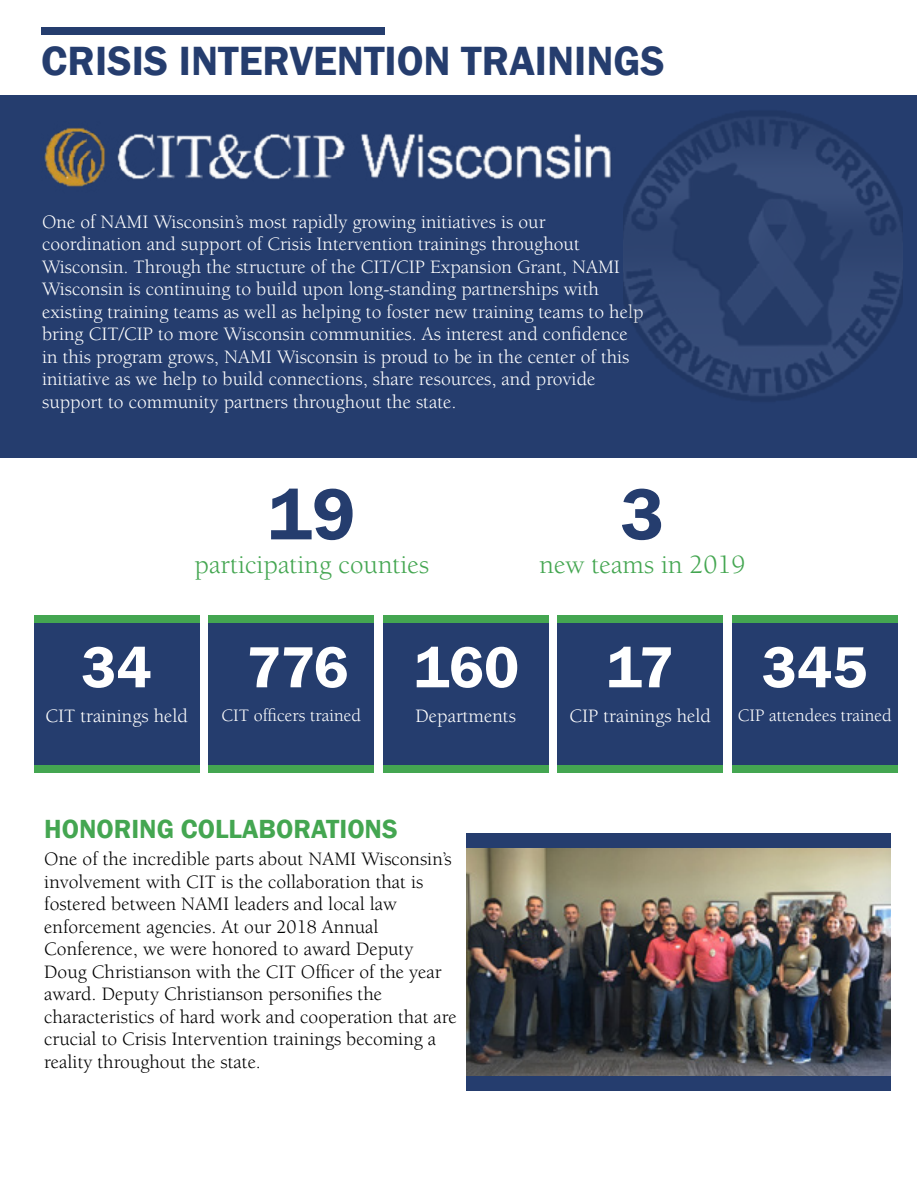
<style>
.page{position:relative;width:918px;height:1188px;background:#fff}
.page>*{position:absolute;margin:0;border:0;box-sizing:border-box;transform-origin:0 0}
.t1{font:600 75px "Franklin Gothic";color:#253d6e}
.t2{font:600 60px "Franklin Gothic";letter-spacing:-.005em;color:#fff}
.t3{font:600 42px "Franklin Gothic";color:#253d6e}
.t4{font:27px "Berkeley Std";color:#44a651}
.t5{font:600 27px "Franklin Gothic";color:#44a651}
.t6{font:19.5px/22.5px "Berkeley Std";color:#fff}
.t7{font:19.5px/22.5px "Berkeley Std";color:#000101}
.t8{font:18px "Berkeley Std";color:#fff}
</style>
<div class="page">
<div style="left:467px;top:834px;width:424px;height:257px;background:#253d6e"></div>
<img style="left:467px;top:849px;width:424px;height:227px">
<div style="left:1px;top:95px;width:916px;height:363px;background:#253d6e"></div>
<div style="left:41px;top:27px;width:344px;height:7px;background:#253d6e"></div>
<div style="left:208px;top:616px;width:166px;height:156px;background:#253d6e"></div>
<img style="left:44px;top:128px;width:567px;height:59px">
<img style="left:623px;top:111px;width:279px;height:289px">
<div style="left:383px;top:616px;width:166px;height:156px;background:#253d6e"></div>
<div style="left:558px;top:616px;width:165px;height:156px;background:#253d6e"></div>
<div style="left:732px;top:616px;width:166px;height:156px;background:#253d6e"></div>
<div style="left:34px;top:616px;width:165px;height:156px;background:#253d6e"></div>
<div style="left:34px;top:616px;width:165px;height:7px;background:#44a651"></div>
<div style="left:208px;top:616px;width:166px;height:7px;background:#44a651"></div>
<div style="left:383px;top:616px;width:166px;height:7px;background:#44a651"></div>
<div style="left:558px;top:616px;width:165px;height:7px;background:#44a651"></div>
<div style="left:732px;top:616px;width:166px;height:7px;background:#44a651"></div>
<div style="left:34px;top:765px;width:165px;height:7px;background:#44a651"></div>
<div style="left:208px;top:765px;width:166px;height:7px;background:#44a651"></div>
<div style="left:383px;top:765px;width:166px;height:7px;background:#44a651"></div>
<div style="left:558px;top:765px;width:165px;height:7px;background:#44a651"></div>
<div style="left:732px;top:765px;width:166px;height:7px;background:#44a651"></div>
<h3 class="t3" style="left:41px;top:35px;width:625px">CRISIS INTERVENTION TRAININGS</h3>
<p class="t6" style="left:42px;top:211px;width:603px">One of NAMI Wisconsin’s most rapidly growing initiatives is our coordination and support of Crisis Intervention trainings throughout Wisconsin. Through the structure of the CIT/CIP Expansion Grant, NAMI Wisconsin is continuing to build upon long-standing partnerships with existing training teams as well as helping to foster new training teams to help bring CIT/CIP to more Wisconsin communities. As interest and confidence in this program grows, NAMI Wisconsin is proud to be in the center of this initiative as we help to build connections, share resources, and provide support to community partners throughout the state.</p>
<h1 class="t1" style="left:268px;top:468px;width:89px">19</h1>
<h3 class="t4" style="left:195px;top:550px;width:236px">participating counties</h3>
<h1 class="t1" style="left:621px;top:468px;width:45px">3</h1>
<h3 class="t4" style="left:540px;top:550px;width:208px">new teams in 2019</h3>
<h2 class="t2" style="left:81px;top:630px;width:72px">34</h2>
<h2 class="t2" style="left:246px;top:630px;width:274px">776 160</h2>
<h2 class="t2" style="left:607px;top:630px;width:69px">17</h2>
<h2 class="t2" style="left:762px;top:630px;width:107px">345</h2>
<p class="t6" style="left:45px;top:705px;width:144px">CIT trainings held</p>
<p class="t8" style="left:221px;top:706px;width:141px">CIT officers trained</p>
<p class="t6" style="left:416px;top:705px;width:102px">Departments</p>
<p class="t6" style="left:570px;top:705px;width:143px">CIP trainings held</p>
<p class="t8" style="left:738px;top:706px;width:156px">CIP attendees trained</p>
<h3 class="t5" style="left:44px;top:813px;width:355px">HONORING COLLABORATIONS</h3>
<p class="t7" style="left:44px;top:848px;width:414px">One of the incredible parts about NAMI Wisconsin’s involvement with CIT is the collaboration that is fostered between NAMI leaders and local law enforcement agencies. At our 2018 Annual Conference, we were honored to award Deputy Doug Christianson with the CIT Officer of the year award. Deputy Christianson personifies the characteristics of hard work and cooperation that are crucial to Crisis Intervention trainings becoming a reality throughout the state.</p>
</div>
